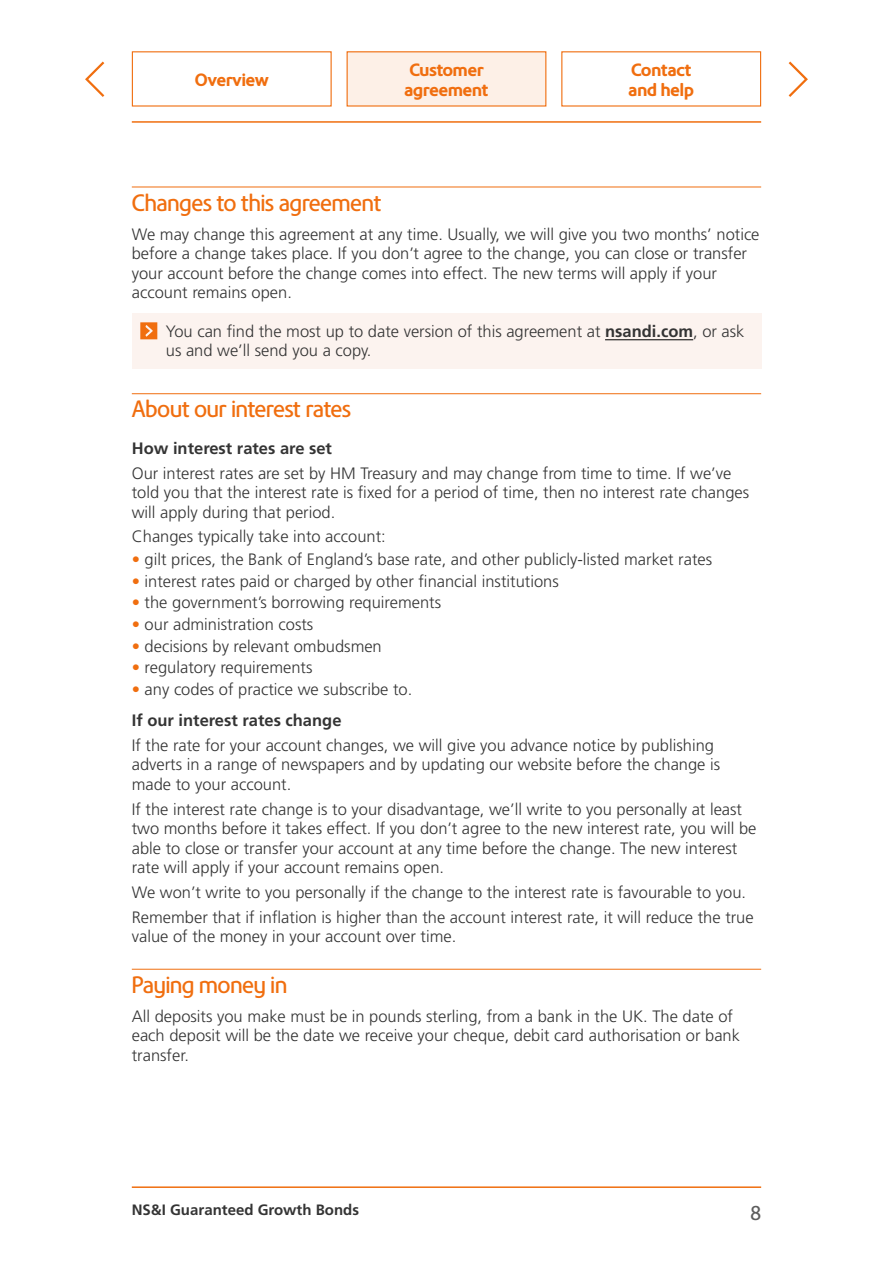
<style>
.page{position:relative;width:893px;height:1263px;background:#fff}
.page>*{position:absolute;margin:0;border:0;box-sizing:border-box;transform-origin:0 0}
.Ts_and_Cs_A_HEADINGS{font:24px "NS&I Face";color:#f06e0f}
.t1{font:21px "NS&I Face";color:#5d5d5d}
.t2{font:700 18px/19.5px "NS&I Face";color:#f06e0f}
.TEXT{font:300 16.5px/19.5px "Frutiger";color:#343434}
.TEXT___BULLETS{font:300 16.5px "Frutiger";color:#343434}
.HIGHLIGHT{font:300 16.5px/19.5px "Frutiger";color:#343434}
.Ts_and_Cs_B_HEADINGS{font:700 16.5px "Frutiger";color:#343434}
.t3{font:700 15px "Frutiger";color:#343434}
.s1{color:#fff}
.s2{font-weight:700}
.s3{color:#f06e0f}
</style>
<div class="page">
<hr style="left:132px;top:121px;width:629px;height:2px;background:#f06e0f">
<svg style="left:85px;top:61px;width:20px;height:36px"></svg>
<svg style="left:788px;top:61px;width:20px;height:36px"></svg>
<div style="left:347px;top:52px;width:199px;height:54px;background:#fdf0e7"></div>
<div style="left:347px;top:51px;width:199px;height:56px;border:1px solid #f06e0f"></div>
<div style="left:132px;top:313px;width:629px;height:56px;background:#fcf3ef"></div>
<svg style="left:140px;top:322px;width:17px;height:17px"></svg>
<hr style="left:132px;top:1186px;width:629px;height:2px;background:#f06e0f">
<hr style="left:132px;top:187px;width:629px;height:1px;background:#f06e0f">
<hr style="left:605px;top:339px;width:88px;height:1px;background:#000">
<hr style="left:132px;top:393px;width:629px;height:1px;background:#f06e0f">
<hr style="left:132px;top:969px;width:629px;height:1px;background:#f06e0f">
<p class="t2" style="left:195px;top:71px;width:75px">Overview</p>
<p class="t2" style="left:629px;top:62px;width:67px">Contact and help</p>
<p class="t2" style="left:404px;top:62px;width:85px">Customer agreement</p>
<h2 class="Ts_and_Cs_A_HEADINGS" style="left:132px;top:192px;width:257px">Changes to this agreement<span class="s1">.</span></h2>
<p class="TEXT" style="left:132px;top:224px;width:629px">We may change this agreement at any time. Usually, we will give you two months’ notice before a change takes place. If you don’t agree to the change, you can close or transfer your account before the change comes into effect. The new terms will apply if your account remains open.</p>
<p class="HIGHLIGHT" style="left:166px;top:322px;width:580px">You can find the most up to date version of this agreement at <span class="s2">nsandi.com</span>, or ask us and we’ll send you a copy.</p>
<h2 class="Ts_and_Cs_A_HEADINGS" style="left:132px;top:399px;width:227px">About our interest rates<span class="s1">.</span></h2>
<h3 class="Ts_and_Cs_B_HEADINGS" style="left:132px;top:438px;width:206px">How interest rates are set<span class="s1">.</span></h3>
<p class="TEXT" style="left:132px;top:463px;width:619px">Our interest rates are set by HM Treasury and may change from time to time. If we’ve told you that the interest rate is fixed for a period of time, then no interest rate changes will apply during that period.</p>
<p class="TEXT" style="left:132px;top:527px;width:255px">Changes typically take into account:</p>
<p class="TEXT___BULLETS" style="left:132px;top:550px;width:582px"><span class="s3">•</span> gilt prices, the Bank of England’s base rate, and other publicly-listed market rates</p>
<p class="TEXT___BULLETS" style="left:132px;top:572px;width:428px"><span class="s3">•</span> interest rates paid or charged by other financial institutions</p>
<p class="TEXT___BULLETS" style="left:132px;top:593px;width:311px"><span class="s3">•</span> the government’s borrowing requirements</p>
<p class="TEXT___BULLETS" style="left:132px;top:615px;width:183px"><span class="s3">•</span> our administration costs</p>
<p class="TEXT___BULLETS" style="left:132px;top:637px;width:251px"><span class="s3">•</span> decisions by relevant ombudsmen</p>
<p class="TEXT___BULLETS" style="left:132px;top:658px;width:182px"><span class="s3">•</span> regulatory requirements</p>
<p class="TEXT___BULLETS" style="left:132px;top:680px;width:282px"><span class="s3">•</span> any codes of practice we subscribe to.</p>
<h3 class="Ts_and_Cs_B_HEADINGS" style="left:132px;top:711px;width:216px">If our interest rates change<span class="s1">.</span></h3>
<p class="TEXT" style="left:132px;top:736px;width:590px">If the rate for your account changes, we will give you advance notice by publishing adverts in a range of newspapers and by updating our website before the change is made to your account.</p>
<p class="TEXT" style="left:132px;top:799px;width:626px">If the interest rate change is to your disadvantage, we’ll write to you personally at least two months before it takes effect. If you don’t agree to the new interest rate, you will be able to close or transfer your account at any time before the change. The new interest rate will apply if your account remains open.</p>
<p class="TEXT" style="left:132px;top:883px;width:616px">We won’t write to you personally if the change to the interest rate is favourable to you.</p>
<p class="TEXT" style="left:132px;top:908px;width:623px">Remember that if inflation is higher than the account interest rate, it will reduce the true value of the money in your account over time.</p>
<h2 class="Ts_and_Cs_A_HEADINGS" style="left:132px;top:974px;width:163px">Paying money in<span class="s1">.</span></h2>
<p class="TEXT" style="left:132px;top:1007px;width:610px">All deposits you make must be in pounds sterling, from a bank in the UK. The date of each deposit will be the date we receive your cheque, debit card authorisation or bank transfer.</p>
<p class="t3" style="left:132px;top:1201px;width:229px">NS&amp;I Guaranteed Growth Bonds</p>
<p class="t1" style="left:750px;top:1204px;width:12px">8</p>
</div>
